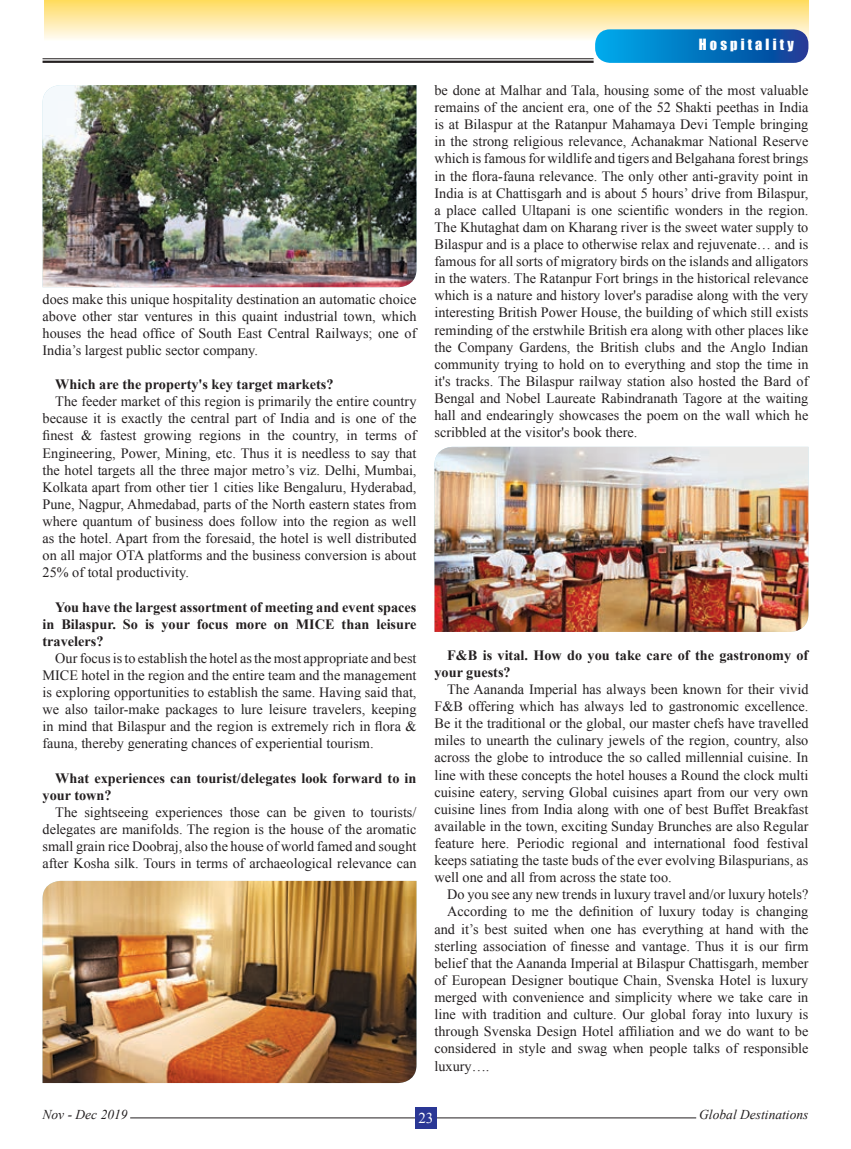
<style>
.page{position:relative;width:851px;height:1149px;background:#fff}
.page>*{position:absolute;margin:0;border:0;box-sizing:border-box;transform-origin:0 0}
.t1{font:15px "Times New Roman";color:#fff}
.t2{font:14.25px/17.1px "Times New Roman";color:#231f20;text-align:justify}
.t3{font:700 14.25px/17.1px "Times New Roman";color:#231f20}
.t4{font:14.25px "Impact";letter-spacing:.22em;color:#fff}
.t5{font:italic 13.5px "Times New Roman";color:#231f20}
</style>
<div class="page">
<div style="left:44px;top:0;width:764px;height:41px;background:linear-gradient(to bottom,#ffdb5f,#fffcf7)"></div>
<svg style="left:595px;top:29px;width:213px;height:34px;background:#0775bf"></svg>
<hr style="left:43px;top:61px;width:550px;height:2px;background:#231f20">
<hr style="left:43px;top:58px;width:550px;height:1px;background:#231f20">
<hr style="left:130px;top:1117px;width:566px;height:1px;background:#231f20">
<div style="left:415px;top:1106px;width:21px;height:22px;background:#2a3795"></div>
<img style="left:434px;top:446px;width:374px;height:185px">
<img style="left:43px;top:880px;width:373px;height:202px">
<img style="left:43px;top:85px;width:373px;height:202px">
<p class="t2" style="left:43px;top:290px;width:375px">does make this unique hospitality destination an automatic choice above other star ventures in this quaint industrial town, which houses the head office of South East Central Railways; one of India’s largest public sector company.</p>
<p class="t3" style="left:55px;top:375px;width:280px">Which are the property's key target markets?</p>
<p class="t2" style="left:43px;top:392px;width:375px;text-indent:13px">The feeder market of this region is primarily the entire country because it is exactly the central part of India and is one of the finest &amp; fastest growing regions in the country, in terms of Engineering, Power, Mining, etc. Thus it is needless to say that the hotel targets all the three major metro’s viz. Delhi, Mumbai, Kolkata apart from other tier 1 cities like Bengaluru, Hyderabad, Pune, Nagpur, Ahmedabad, parts of the North eastern states from where quantum of business does follow into the region as well as the hotel. Apart from the foresaid, the hotel is well distributed on all major OTA platforms and the business conversion is about 25% of total productivity.</p>
<p class="t3" style="left:43px;top:598px;width:375px;text-align:justify;text-indent:13px">You have the largest assortment of meeting and event spaces in Bilaspur. So is your focus more on MICE than leisure travelers?</p>
<p class="t2" style="left:43px;top:649px;width:375px;text-indent:13px">Our focus is to establish the hotel as the most appropriate and best MICE hotel in the region and the entire team and the management is exploring opportunities to establish the same. Having said that, we also tailor-make packages to lure leisure travelers, keeping in mind that Bilaspur and the region is extremely rich in flora &amp; fauna, thereby generating chances of experiential tourism.</p>
<p class="t3" style="left:43px;top:769px;width:375px;text-indent:13px">What experiences can tourist/delegates look forward to in your town?</p>
<p class="t2" style="left:43px;top:803px;width:375px;text-indent:13px">The sightseeing experiences those can be given to tourists/ delegates are manifolds. The region is the house of the aromatic small grain rice Doobraj, also the house of world famed and sought after Kosha silk. Tours in terms of archaeological relevance can</p>
<p class="t4" style="left:698px;top:33px;width:96px">Hospitality</p>
<p class="t2" style="left:434px;top:81px;width:375px">be done at Malhar and Tala, housing some of the most valuable remains of the ancient era, one of the 52 Shakti peethas in India is at Bilaspur at the Ratanpur Mahamaya Devi Temple bringing in the strong religious relevance, Achanakmar National Reserve which is famous for wildlife and tigers and Belgahana forest brings in the flora-fauna relevance. The only other anti-gravity point in India is at Chattisgarh and is about 5 hours’ drive from Bilaspur, a place called Ultapani is one scientific wonders in the region.<br>The Khutaghat dam on Kharang river is the sweet water supply to Bilaspur and is a place to otherwise relax and rejuvenate… and is famous for all sorts of migratory birds on the islands and alligators in the waters. The Ratanpur Fort brings in the historical relevance which is a nature and history lover's paradise along with the very interesting British Power House, the building of which still exists reminding of the erstwhile British era along with other places like the Company Gardens, the British clubs and the Anglo Indian community trying to hold on to everything and stop the time in it's tracks. The Bilaspur railway station also hosted the Bard of Bengal and Nobel Laureate Rabindranath Tagore at the waiting hall and endearingly showcases the poem on the wall which he scribbled at the visitor's book there.</p>
<p class="t3" style="left:434px;top:646px;width:375px;text-indent:13px">F&amp;B is vital. How do you take care of the gastronomy of your guests?</p>
<p class="t2" style="left:434px;top:680px;width:375px;text-indent:13px">The Aananda Imperial has always been known for their vivid F&amp;B offering which has always led to gastronomic excellence.<br>Be it the traditional or the global, our master chefs have travelled miles to unearth the culinary jewels of the region, country, also across the globe to introduce the so called millennial cuisine. In line with these concepts the hotel houses a Round the clock multi cuisine eatery, serving Global cuisines apart from our very own cuisine lines from India along with one of best Buffet Breakfast available in the town, exciting Sunday Brunches are also Regular feature here. Periodic regional and international food festival keeps satiating the taste buds of the ever evolving Bilaspurians, as well one and all from across the state too.</p>
<p class="t2" style="left:447px;top:885px;width:362px">Do you see any new trends in luxury travel and/or luxury hotels?</p>
<p class="t2" style="left:447px;top:902px;width:362px">According to me the definition of luxury today is changing</p>
<p class="t2" style="left:434px;top:919px;width:375px">and it’s best suited when one has everything at hand with the</p>
<p class="t2" style="left:434px;top:936px;width:375px">sterling association of finesse and vantage. Thus it is our firm</p>
<p class="t2" style="left:434px;top:953px;width:375px">belief that the Aananda Imperial at Bilaspur Chattisgarh, member</p>
<p class="t2" style="left:434px;top:971px;width:375px">of European Designer boutique Chain, Svenska Hotel is luxury</p>
<p class="t2" style="left:434px;top:988px;width:375px">merged with convenience and simplicity where we take care in</p>
<p class="t2" style="left:434px;top:1005px;width:375px">line with tradition and culture. Our global foray into luxury is</p>
<p class="t2" style="left:434px;top:1022px;width:375px">through Svenska Design Hotel affiliation and we do want to be</p>
<p class="t2" style="left:434px;top:1039px;width:375px">considered in style and swag when people talks of responsible</p>
<p class="t2" style="left:434px;top:1056px;width:57px">luxury….</p>
<p class="t5" style="left:43px;top:1106px;width:87px">Nov - Dec 2019</p>
<p class="t5" style="left:699px;top:1106px;width:111px">Global Destinations</p>
<p class="t1" style="left:418px;top:1107px;width:16px">23</p>
</div>
